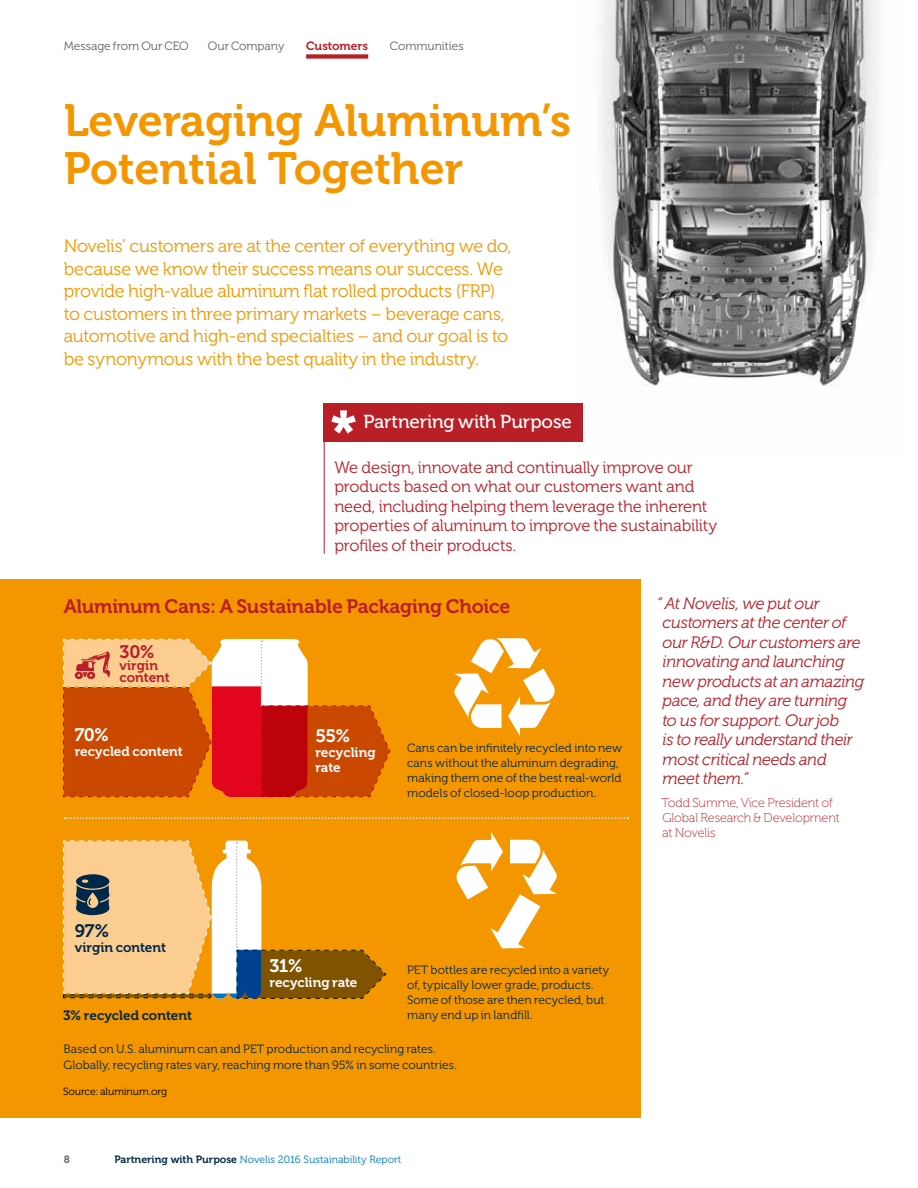
<style>
.page{position:relative;width:918px;height:1188px;background:#fff}
.page>*{position:absolute;margin:0;border:0;box-sizing:border-box;transform-origin:0 0}
.t1{font:45px/48px "Museo 700";color:#f49600}
.t2{font:19.5px "Museo 700";letter-spacing:-.01em;color:#b91f27}
.t3{font:18.75px "Museo 500";letter-spacing:-.01em;color:#fff}
.t4{font:18px/22.5px "Museo 300";letter-spacing:-.015em;color:#f49600}
.t5{font:18px "Museo 700";color:#fff}
.t6{font:18px "Museo 700";color:#002848}
.t7{font:18px "Museo 700";color:#b91f27}
.t8{font:italic 16.5px/19.5px "Museo 300";letter-spacing:-.02em;color:#b91f27}
.t9{font:16.5px/19.5px "Museo 300";letter-spacing:-.01em;color:#b91f27}
.t10{font:13.5px/15px "Museo 700";color:#fff}
.t11{font:13.5px "Museo 700";color:#002848}
.t12{font:13.5px/12px "Museo 700";color:#b91f27}
.t13{font:12.75px/14.5px "Museo 100";letter-spacing:-.01em;color:#b91f27}
.t14{font:12px/15px "Museo 300";letter-spacing:.005em;color:#002848}
.t15{font:12px "Museo 300";letter-spacing:-.005em;color:#646363}
.t16{font:12px "Museo 700";letter-spacing:-.005em;color:#b91f27}
.t17{font:10.5px "Museo 300";color:#0075bf}
.t18{font:10.5px "Museo 300";letter-spacing:-.01em;color:#000}
.t19{font:10.5px "Museo 700";color:#646363}
.s1{font-family:"Museo 700";color:#002848}
</style>
<div class="page">
<img style="left:580px;top:0;width:298px;height:442px">
<div style="left:0;top:580px;width:640px;height:538px;background:#f49600"></div>
<hr style="left:324px;top:404px;width:1px;height:150px;background:#b91f27">
<div style="left:324px;top:403px;width:259px;height:38px;background:#b91f27"></div>
<svg style="left:331px;top:410px;width:25px;height:24px"></svg>
<svg style="left:65px;top:817px;width:563px;height:2px"></svg>
<div style="left:306px;top:54px;width:62px;height:5px;background:#b91f27"></div>
<svg style="left:63px;top:840px;width:324px;height:159px"></svg>
<svg style="left:456px;top:832px;width:101px;height:116px"></svg>
<svg style="left:63px;top:639px;width:328px;height:158px"></svg>
<svg style="left:454px;top:638px;width:101px;height:98px"></svg>
<p class="t15" style="left:64px;top:39px;width:127px">Message from Our CEO</p>
<p class="t15" style="left:208px;top:39px;width:78px">Our Company</p>
<p class="t16" style="left:306px;top:39px;width:63px">Customers</p>
<p class="t15" style="left:390px;top:39px;width:75px">Communities</p>
<h1 class="t1" style="left:64px;top:97px;width:509px">Leveraging Aluminum’s<br>Potential Together</h1>
<p class="t4" style="left:64px;top:235px;width:449px">Novelis’ customers are at the center of everything we do, because we know their success means our success. We provide high-value aluminum flat rolled products (FRP) to customers in three primary markets – beverage cans, automotive and high-end specialties – and our goal is to be synonymous with the best quality in the industry.</p>
<h3 class="t3" style="left:364px;top:411px;width:210px">Partnering with Purpose</h3>
<h3 class="t9" style="left:334px;top:458px;width:385px">We design, innovate and continually improve our products based on what our customers want and need, including helping them leverage the inherent properties of aluminum to improve the sustainability profiles of their products.</h3>
<h2 class="t2" style="left:64px;top:596px;width:448px">Aluminum Cans: A Sustainable Packaging Choice</h2>
<p class="t8" style="left:662px;top:594px;width:204px;text-indent:-6px">“ At Novelis, we put our customers at the center of our R&amp;D. Our customers are innovating and launching new products at an amazing pace, and they are turning to us for support. Our job<br>is to really understand their most critical needs and meet them.”</p>
<p class="t13" style="left:661px;top:796px;width:180px">Todd Summe, Vice President of<br>Global Research &amp; Development at Novelis</p>
<h3 class="t7" style="left:120px;top:642px;width:36px">30%</h3>
<p class="t12" style="left:120px;top:659px;width:52px">virgin content</p>
<h3 class="t5" style="left:75px;top:725px;width:36px">70%</h3>
<p class="t10" style="left:75px;top:744px;width:110px">recycled content</p>
<h3 class="t5" style="left:315px;top:726px;width:36px">55%</h3>
<p class="t10" style="left:315px;top:745px;width:62px">recycling rate</p>
<p class="t14" style="left:407px;top:741px;width:216px">Cans can be infinitely recycled into new cans without the aluminum degrading, making them one of the best real-world models of closed-loop production.</p>
<h3 class="t6" style="left:75px;top:921px;width:36px">97%</h3>
<p class="t11" style="left:75px;top:940px;width:93px">virgin content</p>
<h3 class="t5" style="left:269px;top:956px;width:35px">31%</h3>
<p class="t10" style="left:269px;top:975px;width:90px">recycling rate</p>
<p class="t14" style="left:407px;top:963px;width:204px">PET bottles are recycled into a variety of, typically lower grade, products.<br>Some of those are then recycled, but</p>
<p class="t11" style="left:63px;top:1008px;width:130px">3% recycled content</p>
<p class="t14" style="left:407px;top:1008px;width:127px">many end up in landfill.</p>
<p class="t14" style="left:64px;top:1041px;width:395px;line-height:16.5px">Based on U.S. aluminum can and PET production and recycling rates.<br>Globally, recycling rates vary, reaching more than 95% in some countries.</p>
<p class="t18" style="left:63px;top:1086px;width:106px">Source: aluminum.org</p>
<p class="t19" style="left:64px;top:1154px;width:8px">8</p>
<p class="t17" style="left:114px;top:1154px;width:289px"><span class="s1">Partnering with Purpose</span> Novelis 2016 Sustainability Report</p>
</div>
